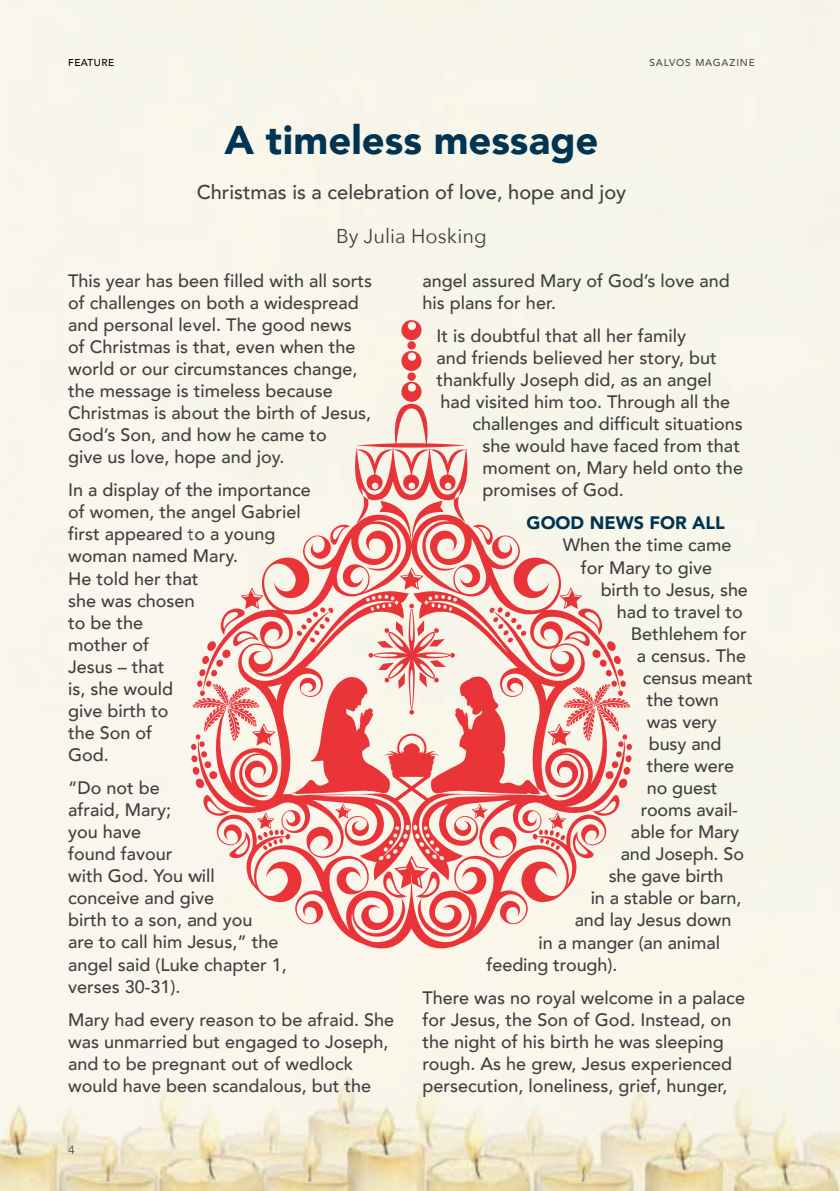
<style>
.page{position:relative;width:840px;height:1191px;background:#fff}
.page>*{position:absolute;margin:0;border:0;box-sizing:border-box;transform-origin:0 0}
.t1{font:900 40px "Avenir";color:#003452}
.t2{font:500 20px "Avenir";color:#414042}
.t3{font:20px "Avenir Next";letter-spacing:.005em;color:#414042}
.t4{font:500 18px/22px "Avenir";color:#414042}
.t5{font:900 18px "Avenir";color:#003452}
.t6{font:12px "Avenir";color:#4d4d4f}
.t7{font:500 10px "Avenir";letter-spacing:.08em;color:#4d4d4f}
.t8{font:500 10px "Avenir";letter-spacing:.05em;color:#000}
</style>
<div class="page">
<img style="left:0;top:0;width:839px;height:1191px">
<svg style="left:191px;top:319px;width:440px;height:631px;background:#f4c8c0"></svg>
<p class="t8" style="left:68px;top:54px;width:47px">FEATURE</p>
<h1 class="t1" style="left:224px;top:106px;width:375px">A timeless message</h1>
<p class="t2" style="left:197px;top:174px;width:431px">Christmas is a celebration of love, hope and joy</p>
<p class="t3" style="left:336px;top:219px;width:152px">By Julia Hosking</p>
<p class="t7" style="left:649px;top:54px;width:107px">SALVOS MAGAZI NE</p>
<p class="t4" style="left:68px;top:268px;width:305px">This year has been filled with all sorts of challenges on both a widespread and personal level. The good news of Christmas is that, even when the world or our circumstances change, the message is timeless because Christmas is about the birth of Jesus, God’s Son, and how he came to<br>give us love, hope and joy.</p>
<p class="t4" style="left:68px;top:478px;width:244px">I n a display of the importance of women, the angel Gabriel first appeared to a young woman named Mary.<br>He told her that<br>she was chosen<br>to be the<br>mother of<br>Jesus – that<br>is, she would<br>give birth to<br>the Son of<br>God.</p>
<p class="t4" style="left:68px;top:776px;width:220px">“Do not be<br>afraid, Mary;<br>you have<br>found favour<br>with God. You will conceive and give<br>birth to a son, and you<br>are to call him Jesus,” the angel said (Luke chapter 1, verses 30-31).</p>
<p class="t4" style="left:68px;top:1007px;width:327px">Mary had every reason to be afraid. She was unmarried but engaged to Joseph, and to be pregnant out of wedlock would have been scandalous, but the</p>
<p class="t6" style="left:68px;top:1142px;width:8px">4</p>
<p class="t4" style="left:422px;top:268px;width:309px">angel assured Mary of God’s love and his plans for her.</p>
<p class="t4" style="left:436px;top:324px;width:251px">It is doubtful that all her family</p>
<p class="t4" style="left:436px;top:346px;width:282px">and friends believed her story, but</p>
<p class="t4" style="left:436px;top:368px;width:277px">thankfully Joseph did, as an angel</p>
<p class="t4" style="left:440px;top:390px;width:291px">had visited him too. Through all the</p>
<p class="t4" style="left:472px;top:412px;width:271px">challenges and difficult situations</p>
<p class="t4" style="left:482px;top:434px;width:259px">she would have faced from that</p>
<p class="t4" style="left:482px;top:456px;width:262px">moment on, Mary held onto the</p>
<p class="t4" style="left:482px;top:478px;width:143px">promises of God.</p>
<p class="t5" style="left:526px;top:508px;width:199px">GOOD NEWS FOR ALL</p>
<p class="t4" style="left:562px;top:533px;width:170px;text-align:center">When the time came for Mary to give</p>
<p class="t4" style="left:600px;top:577px;width:149px">birth to Jesus, she</p>
<p class="t4" style="left:616px;top:599px;width:128px">had to travel to</p>
<p class="t4" style="left:630px;top:621px;width:118px">Bethlehem for</p>
<p class="t4" style="left:636px;top:643px;width:111px">a census. The</p>
<p class="t4" style="left:642px;top:665px;width:111px">census meant</p>
<p class="t4" style="left:646px;top:687px;width:74px">the town</p>
<p class="t4" style="left:646px;top:709px;width:72px">was very</p>
<p class="t4" style="left:648px;top:731px;width:74px">busy and</p>
<p class="t4" style="left:646px;top:754px;width:89px">there were</p>
<p class="t4" style="left:646px;top:776px;width:72px">no guest</p>
<p class="t4" style="left:640px;top:798px;width:99px">rooms avail-</p>
<p class="t4" style="left:630px;top:820px;width:110px">able for Mary</p>
<p class="t4" style="left:620px;top:842px;width:125px">and Joseph. So</p>
<p class="t4" style="left:608px;top:864px;width:116px">she gave birth</p>
<p class="t4" style="left:590px;top:886px;width:152px">in a stable or barn,</p>
<p class="t4" style="left:574px;top:908px;width:158px">and lay Jesus down</p>
<p class="t4" style="left:538px;top:930px;width:183px">in a manger (an animal</p>
<p class="t4" style="left:486px;top:952px;width:132px">feeding trough).</p>
<p class="t4" style="left:422px;top:985px;width:324px">There was no royal welcome in a palace for Jesus, the Son of God. I nstead, on the night of his birth he was sleeping rough. As he grew, Jesus experienced persecution, loneliness, grief, hunger,</p>
</div>
